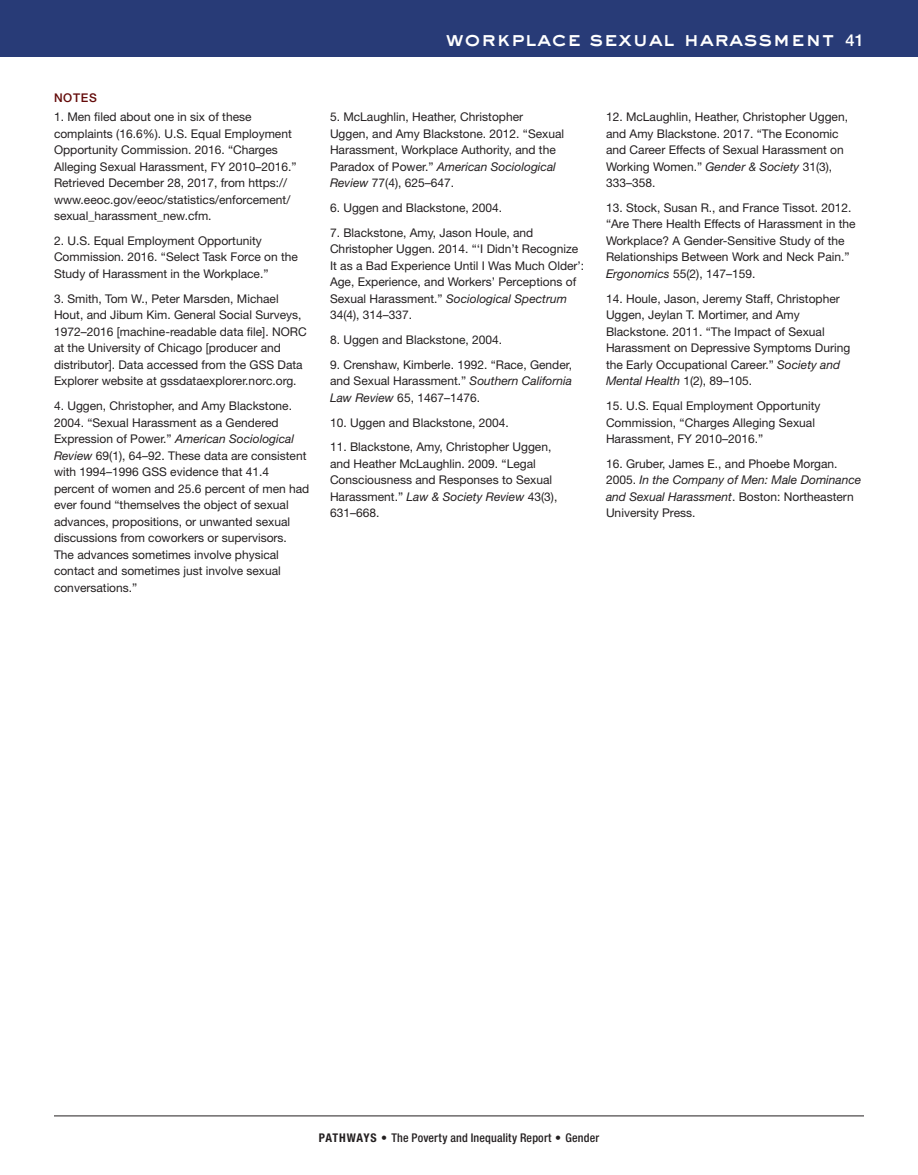
<style>
.page{position:relative;width:918px;height:1175px;background:#fff}
.page>*{position:absolute;margin:0;border:0;box-sizing:border-box;transform-origin:0 0}
.t1{font:21px "AT Sackers Heavy Gothic";color:#fff}
.t2{font:12px/16.5px "Helvetica Neue";color:#231f20}
.t3{font:500 condensed 12px "Helvetica Neue";letter-spacing:.015em;color:#231f20}
.t4{font:500 12px "Helvetica Neue";letter-spacing:.055em;color:#640b0a}
.s1{font-style:italic}
.s2{font-family:"Helvetica Neue";font-weight:500;font-size:16.5px}
.s3{font-weight:700}
</style>
<div class="page">
<div style="left:0;top:0;width:918px;height:57px;background:#283b77"></div>
<hr style="left:54px;top:1115px;width:810px;height:1px;background:#231f20">
<p class="t4" style="left:54px;top:90px;width:44px">NOTES</p>
<p class="t2" style="left:54px;top:108px;width:244px">1. Men filed about one in six of these complaints (16.6%). U.S. Equal Employment Opportunity Commission. 2016. “Charges Alleging Sexual Harassment, FY 2010–2016.” Retrieved December 28, 2017, from https:// www.eeoc.gov/eeoc/statistics/enforcement/ sexual_harassment_new.cfm.</p>
<p class="t2" style="left:54px;top:232px;width:246px">2. U.S. Equal Employment Opportunity<br>Commission. 2016. “Select Task Force on the<br>Study of Harassment in the Workplace.”</p>
<p class="t2" style="left:54px;top:290px;width:254px">3. Smith, Tom W., Peter Marsden, Michael Hout, and Jibum Kim. General Social Surveys, 1972–2016 [machine-readable data file]. NORC at the University of Chicago [producer and distributor]. Data accessed from the GSS Data Explorer website at gssdataexplorer.norc.org.</p>
<p class="t2" style="left:54px;top:397px;width:257px">4. Uggen, Christopher, and Amy Blackstone.<br>2004. “Sexual Harassment as a Gendered Expression of Power.” <span class="s1">American Sociological Review</span> 69(1), 64–92. These data are consistent with 1994–1996 GSS evidence that 41.4 percent of women and 25.6 percent of men had ever found “themselves the object of sexual advances, propositions, or unwanted sexual discussions from coworkers or supervisors.<br>The advances sometimes involve physical contact and sometimes just involve sexual conversations.”</p>
<h1 class="t1" style="left:446px;top:24px;width:419px">workplace sexual harassment <span class="s2">41</span></h1>
<p class="t2" style="left:330px;top:108px;width:236px">5. McLaughlin, Heather, Christopher Uggen, and Amy Blackstone. 2012. “Sexual Harassment, Workplace Authority, and the Paradox of Power.” <span class="s1">American Sociological Review</span> 77(4), 625–647.</p>
<p class="t2" style="left:330px;top:199px;width:174px">6. Uggen and Blackstone, 2004.</p>
<p class="t2" style="left:330px;top:224px;width:256px">7. Blackstone, Amy, Jason Houle, and Christopher Uggen. 2014. “‘I Didn’t Recognize It as a Bad Experience Until I Was Much Older’:<br>Age, Experience, and Workers’ Perceptions of Sexual Harassment.” <span class="s1">Sociological Spectrum </span>34(4), 314–337.</p>
<p class="t2" style="left:330px;top:331px;width:174px">8. Uggen and Blackstone, 2004.</p>
<p class="t2" style="left:330px;top:356px;width:244px;text-align:justify">9. Crenshaw, Kimberle. 1992. “Race, Gender, and Sexual Harassment.” <span class="s1">Southern California Law Review</span> 65, 1467–1476.</p>
<p class="t2" style="left:330px;top:414px;width:180px">10. Uggen and Blackstone, 2004.</p>
<p class="t2" style="left:330px;top:438px;width:229px">11. Blackstone, Amy, Christopher Uggen, and Heather McLaughlin. 2009. “Legal Consciousness and Responses to Sexual Harassment.” <span class="s1">Law &amp; Society Review</span> 43(3), 631–668.</p>
<p class="t2" style="left:606px;top:108px;width:244px">12. McLaughlin, Heather, Christopher Uggen, and Amy Blackstone. 2017. “The Economic and Career Effects of Sexual Harassment on Working Women.” <span class="s1">Gender &amp; Society</span> 31(3), 333–358.</p>
<p class="t2" style="left:606px;top:199px;width:251px">13. Stock, Susan R., and France Tissot. 2012. “Are There Health Effects of Harassment in the Workplace? A Gender-Sensitive Study of the Relationships Between Work and Neck Pain.” <span class="s1">Ergonomics</span> 55(2), 147–159.</p>
<p class="t2" style="left:606px;top:290px;width:246px">14. Houle, Jason, Jeremy Staff, Christopher Uggen, Jeylan T. Mortimer, and Amy Blackstone. 2011. “The Impact of Sexual Harassment on Depressive Symptoms During the Early Occupational Career.” <span class="s1">Society and Mental Health</span> 1(2), 89–105.</p>
<p class="t2" style="left:606px;top:397px;width:216px">15. U.S. Equal Employment Opportunity<br>Commission, “Charges Alleging Sexual<br>Harassment, FY 2010–2016.”</p>
<p class="t2" style="left:606px;top:455px;width:257px">16. Gruber, James E., and Phoebe Morgan.<br>2005. <span class="s1">In the Company of Men: Male Dominance and Sexual Harassment</span>. Boston: Northeastern University Press.</p>
<p class="t3" style="left:319px;top:1130px;width:282px"><span class="s3">PATHWAYS •</span> The Poverty and Inequality Report <span class="s3">•</span> Gender</p>
</div>
